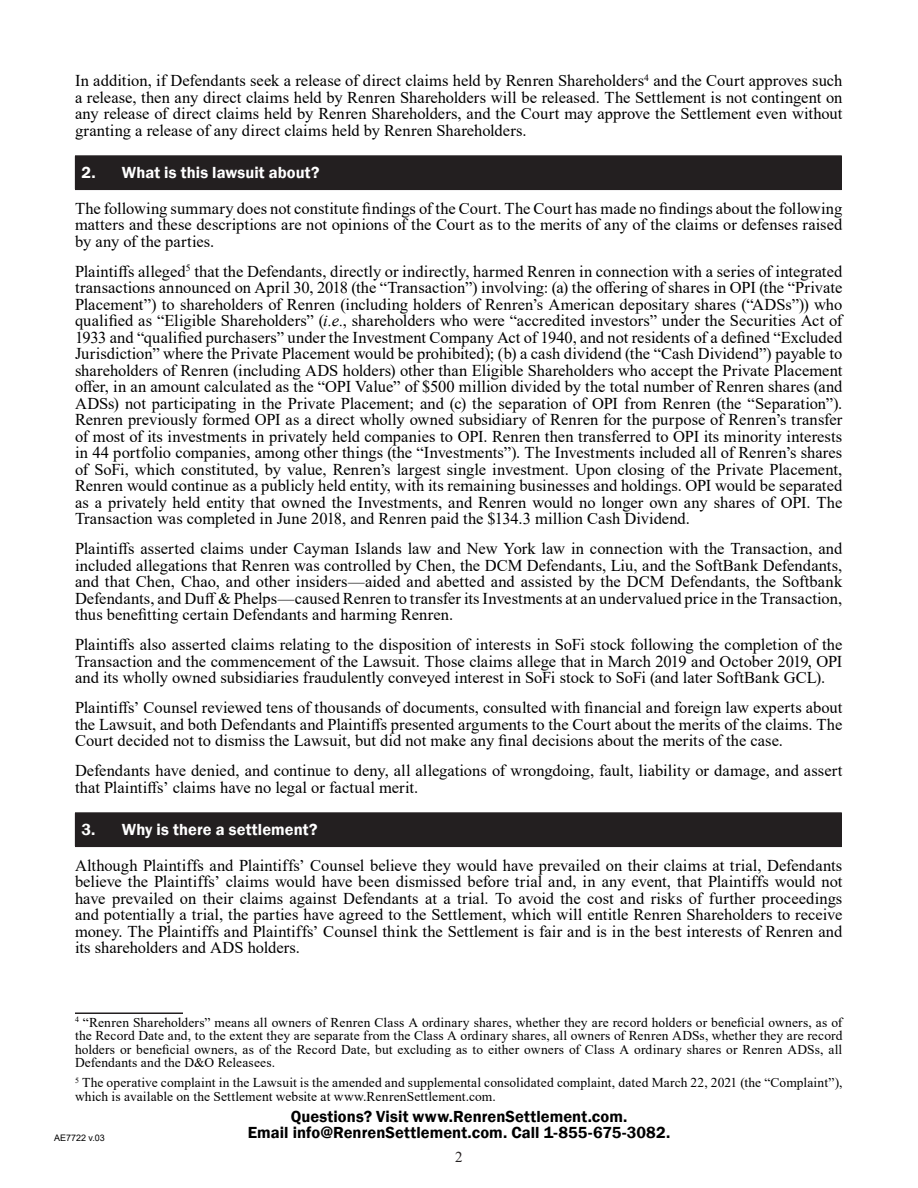
<style>
.page{position:relative;width:918px;height:1188px;background:#fff}
.page>*{position:absolute;margin:0;border:0;box-sizing:border-box;transform-origin:0 0}
.Body_Copy{font:16.5px/16.5px "Times New Roman";color:#000;text-align:justify}
.t1{font:600 16.5px/16.5px "Franklin Gothic";letter-spacing:.005em;color:#000;text-align:center}
.t2{font:600 16.5px "Franklin Gothic";letter-spacing:.005em;color:#fff}
.t3{font:15px "Times New Roman";color:#231f20}
.Footnote{font:13.5px/13.5px "Times New Roman";letter-spacing:.01em;color:#000;text-align:justify}
.t4{font:9px "Arial";color:#000}
.s1{font-style:italic}
</style>
<div class="page">
<div style="left:75px;top:156px;width:766px;height:34px;background:#231f20"></div>
<hr style="left:75px;top:155px;width:767px;height:1px;background:#231f20">
<hr style="left:841px;top:156px;width:1px;height:33px;background:#231f20">
<hr style="left:75px;top:189px;width:767px;height:1px;background:#231f20">
<div style="left:75px;top:813px;width:766px;height:34px;background:#231f20"></div>
<hr style="left:75px;top:812px;width:767px;height:1px;background:#231f20">
<hr style="left:841px;top:813px;width:1px;height:33px;background:#231f20">
<hr style="left:75px;top:846px;width:767px;height:1px;background:#231f20">
<hr style="left:75px;top:1012px;width:108px;height:2px;background:#231f20">
<p class="Body_Copy" style="left:75px;top:72px;width:769px">In addition, if Defendants seek a release of direct claims held by Renren Shareholders<sup>4</sup> and the Court approves such a release, then any direct claims held by Renren Shareholders will be released. The Settlement is not contingent on any release of direct claims held by Renren Shareholders, and the Court may approve the Settlement even without granting a release of any direct claims held by Renren Shareholders.</p>
<p class="t2" style="left:81px;top:163px;width:240px">2. What is this lawsuit about?</p>
<p class="Body_Copy" style="left:75px;top:200px;width:769px">The following summary does not constitute findings of the Court. The Court has made no findings about the following matters and these descriptions are not opinions of the Court as to the merits of any of the claims or defenses raised by any of the parties.</p>
<p class="Body_Copy" style="left:75px;top:263px;width:769px">Plaintiffs alleged<sup>5</sup> that the Defendants, directly or indirectly, harmed Renren in connection with a series of integrated transactions announced on April 30, 2018 (the “Transaction”) involving: (a) the offering of shares in OPI (the “Private Placement”) to shareholders of Renren (including holders of Renren’s American depositary shares (“ADSs”)) who qualified as “Eligible Shareholders” (<span class="s1">i.e.</span>, shareholders who were “accredited investors” under the Securities Act of 1933 and “qualified purchasers” under the Investment Company Act of 1940, and not residents of a defined “Excluded Jurisdiction” where the Private Placement would be prohibited); (b) a cash dividend (the “Cash Dividend”) payable to shareholders of Renren (including ADS holders) other than Eligible Shareholders who accept the Private Placement offer, in an amount calculated as the “OPI Value” of $500 million divided by the total number of Renren shares (and ADSs) not participating in the Private Placement; and (c) the separation of OPI from Renren (the “Separation”).<br>Renren previously formed OPI as a direct wholly owned subsidiary of Renren for the purpose of Renren’s transfer of most of its investments in privately held companies to OPI. Renren then transferred to OPI its minority interests in 44 portfolio companies, among other things (the “Investments”). The Investments included all of Renren’s shares of SoFi, which constituted, by value, Renren’s largest single investment. Upon closing of the Private Placement, Renren would continue as a publicly held entity, with its remaining businesses and holdings. OPI would be separated as a privately held entity that owned the Investments, and Renren would no longer own any shares of OPI. The Transaction was completed in June 2018, and Renren paid the $134.3 million Cash Dividend.</p>
<p class="Body_Copy" style="left:75px;top:540px;width:769px">Plaintiffs asserted claims under Cayman Islands law and New York law in connection with the Transaction, and included allegations that Renren was controlled by Chen, the DCM Defendants, Liu, and the SoftBank Defendants, and that Chen, Chao, and other insiders—aided and abetted and assisted by the DCM Defendants, the Softbank Defendants, and Duff &amp; Phelps—caused Renren to transfer its Investments at an undervalued price in the Transaction, thus benefitting certain Defendants and harming Renren.</p>
<p class="Body_Copy" style="left:75px;top:636px;width:769px">Plaintiffs also asserted claims relating to the disposition of interests in SoFi stock following the completion of the Transaction and the commencement of the Lawsuit. Those claims allege that in March 2019 and October 2019, OPI and its wholly owned subsidiaries fraudulently conveyed interest in SoFi stock to SoFi (and later SoftBank GCL).</p>
<p class="Body_Copy" style="left:75px;top:699px;width:769px">Plaintiffs’ Counsel reviewed tens of thousands of documents, consulted with financial and foreign law experts about the Lawsuit, and both Defendants and Plaintiffs presented arguments to the Court about the merits of the claims. The Court decided not to dismiss the Lawsuit, but did not make any final decisions about the merits of the case.</p>
<p class="Body_Copy" style="left:75px;top:762px;width:769px">Defendants have denied, and continue to deny, all allegations of wrongdoing, fault, liability or damage, and assert that Plaintiffs’ claims have no legal or factual merit.</p>
<p class="t2" style="left:81px;top:820px;width:238px">3. Why is there a settlement?</p>
<p class="Body_Copy" style="left:75px;top:857px;width:769px">Although Plaintiffs and Plaintiffs’ Counsel believe they would have prevailed on their claims at trial, Defendants believe the Plaintiffs’ claims would have been dismissed before trial and, in any event, that Plaintiffs would not have prevailed on their claims against Defendants at a trial. To avoid the cost and risks of further proceedings and potentially a trial, the parties have agreed to the Settlement, which will entitle Renren Shareholders to receive money. The Plaintiffs and Plaintiffs’ Counsel think the Settlement is fair and is in the best interests of Renren and its shareholders and ADS holders.</p>
<p class="Footnote" style="left:75px;top:1015px;width:769px"><sup>4</sup> “Renren Shareholders” means all owners of Renren Class A ordinary shares, whether they are record holders or beneficial owners, as of the Record Date and, to the extent they are separate from the Class A ordinary shares, all owners of Renren ADSs, whether they are record holders or beneficial owners, as of the Record Date, but excluding as to either owners of Class A ordinary shares or Renren ADSs, all Defendants and the D&amp;O Releasees.</p>
<p class="Footnote" style="left:75px;top:1076px;width:769px"><sup>5</sup> The operative complaint in the Lawsuit is the amended and supplemental consolidated complaint, dated March 22, 2021 (the “Complaint”), which is available on the Settlement website at www.RenrenSettlement.com.</p>
<p class="t4" style="left:54px;top:1131px;width:52px">AE7722 v.03</p>
<p class="t1" style="left:248px;top:1108px;width:424px">Questions? Visit www.RenrenSettlement.com.<br>Email info@RenrenSettlement.com. Call 1-855-675-3082.</p>
<p class="t3" style="left:455px;top:1146px;width:9px">2</p>
</div>
